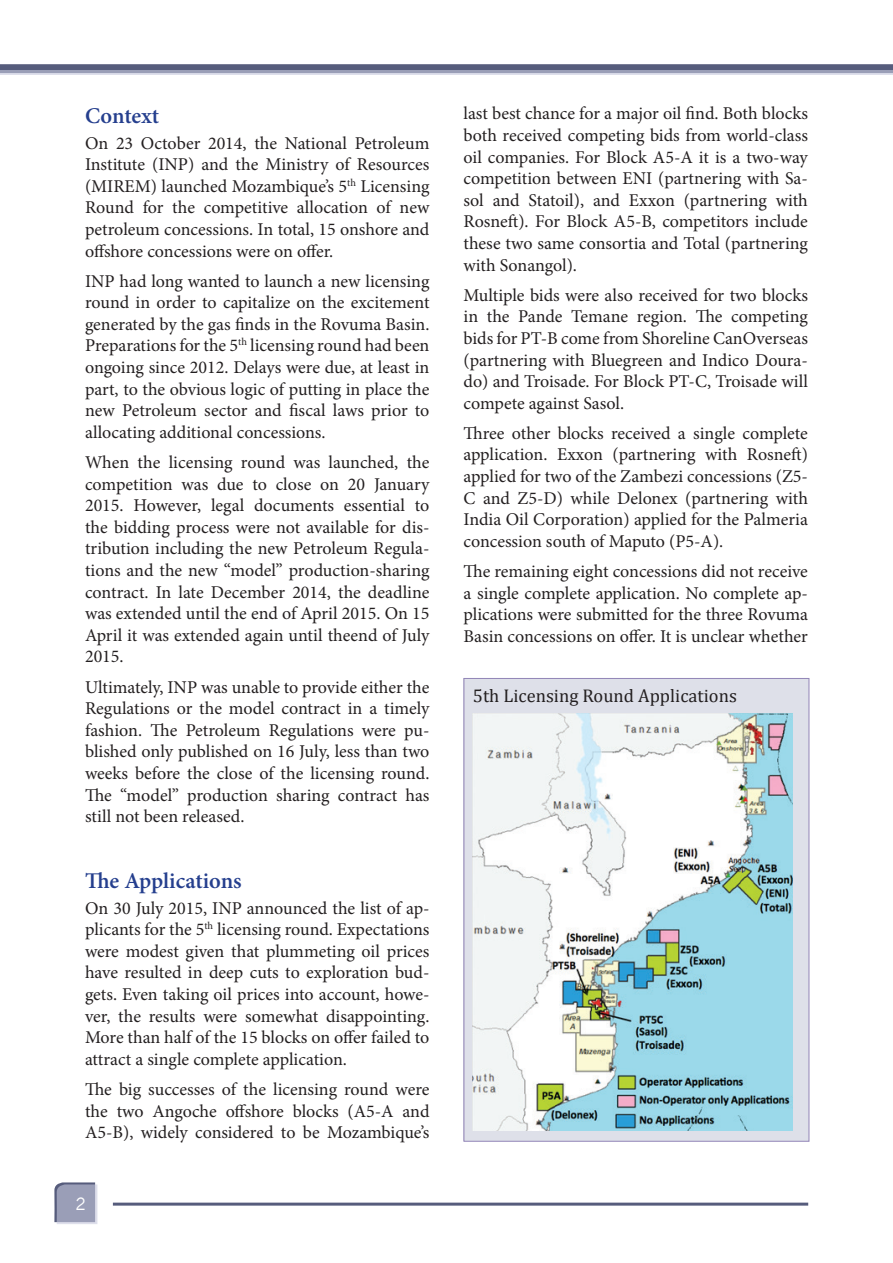
<style>
.page{position:relative;width:893px;height:1263px;background:#fff}
.page>*{position:absolute;margin:0;border:0;box-sizing:border-box;transform-origin:0 0}
.Subtitulo{font:600 22.5px "Minion Pro";letter-spacing:-.005em;color:#253f8e}
.t1{font:18.45px "Cambria";color:#231f20}
.Corpo{font:18px/21.6px "Minion Pro";color:#231f20;text-align:justify}
.t2{font:16.5px "News Gothic";color:#fff}
</style>
<div class="page">
<hr style="left:113px;top:1202px;width:695px;height:3px;background:#565c7c">
<div style="left:0;top:64px;width:893px;height:9px;background:#565c7c"></div>
<svg style="left:0;top:70px;width:893px;height:4px;background:#a9acc3"></svg>
<svg style="left:54px;top:1182px;width:43px;height:42px;background:#9ca0b8"></svg>
<div style="left:464px;top:678px;width:345px;height:463px;background:#dee0e9"></div>
<img style="left:473px;top:714px;width:319px;height:416px">
<div style="left:464px;top:678px;width:345px;height:464px;border:1px solid #9285b7"></div>
<p class="Subtitulo" style="left:85px;top:100px;width:76px">Context</p>
<p class="Corpo" style="left:85px;top:132px;width:346px">On 23 October 2014, the National Petroleum Institute (INP) and the Ministry of Resources (MIREM) launched Mozambique’s 5<sup>th</sup> Licensing Round for the competitive allocation of new petroleum concessions. In total, 15 onshore and offshore concessions were on offer.</p>
<p class="Corpo" style="left:85px;top:270px;width:346px">INP had long wanted to launch a new licensing round in order to capitalize on the excitement generated by the gas finds in the Rovuma Basin.<br>Preparations for the 5<sup>th</sup> licensing round had been ongoing since 2012. Delays were due, at least in part, to the obvious logic of putting in place the new Petroleum sector and fiscal laws prior to allocating additional concessions.</p>
<p class="Corpo" style="left:85px;top:451px;width:346px">When the licensing round was launched, the competition was due to close on 20 January 2015. However, legal documents essential to the bidding process were not available for dis&shy;tribution including the new Petroleum Regula&shy;tions and the new “model” production-sharing contract. In late December 2014, the deadline was extended until the end of April 2015. On 15<br>April it was extended again until theend of July 2015.</p>
<p class="Corpo" style="left:85px;top:676px;width:346px">Ultimately, INP was unable to provide either the Regulations or the model contract in a timely fashion. The Petroleum Regulations were pu&shy;blished only published on 16 July, less than two weeks before the close of the licensing round.<br>The “model” production sharing contract has still not been released.</p>
<p class="Subtitulo" style="left:85px;top:865px;width:158px">The Applications</p>
<p class="Corpo" style="left:85px;top:897px;width:346px">On 30 July 2015, INP announced the list of ap&shy;plicants for the 5<sup>th</sup> licensing round. Expectations were modest given that plummeting oil prices have resulted in deep cuts to exploration bud&shy;gets. Even taking oil prices into account, howe&shy;ver, the results were somewhat disappointing.<br>More than half of the 15 blocks on offer failed to attract a single complete application.</p>
<p class="Corpo" style="left:85px;top:1078px;width:346px">The big successes of the licensing round were the two Angoche offshore blocks (A5-A and A5-B), widely considered to be Mozambique’s</p>
<p class="t2" style="left:76px;top:1195px;width:12px">2</p>
<p class="Corpo" style="left:463px;top:103px;width:346px">last best chance for a major oil find. Both blocks both received competing bids from world-class oil companies. For Block A5-A it is a two-way competition between ENI (partnering with Sa&shy;sol and Statoil), and Exxon (partnering with Rosneft). For Block A5-B, competitors include these two same consortia and Total (partnering with Sonangol).</p>
<p class="Corpo" style="left:463px;top:284px;width:346px">Multiple bids were also received for two blocks in the Pande Temane region. The competing bids for PT-B come from Shoreline CanOverseas (partnering with Bluegreen and Indico Doura&shy;do) and Troisade. For Block PT-C, Troisade will compete against Sasol.</p>
<p class="Corpo" style="left:463px;top:422px;width:346px">Three other blocks received a single complete application. Exxon (partnering with Rosneft) applied for two of the Zambezi concessions (Z5- C and Z5-D) while Delonex (partnering with India Oil Corporation) applied for the Palmeria concession south of Maputo (P5-A).</p>
<p class="Corpo" style="left:463px;top:560px;width:346px">The remaining eight concessions did not receive a single complete application. No complete ap&shy;plications were submitted for the three Rovuma Basin concessions on offer. It is unclear whether</p>
<p class="t1" style="left:473px;top:684px;width:266px">5th Licensing Round Applications</p>
</div>
